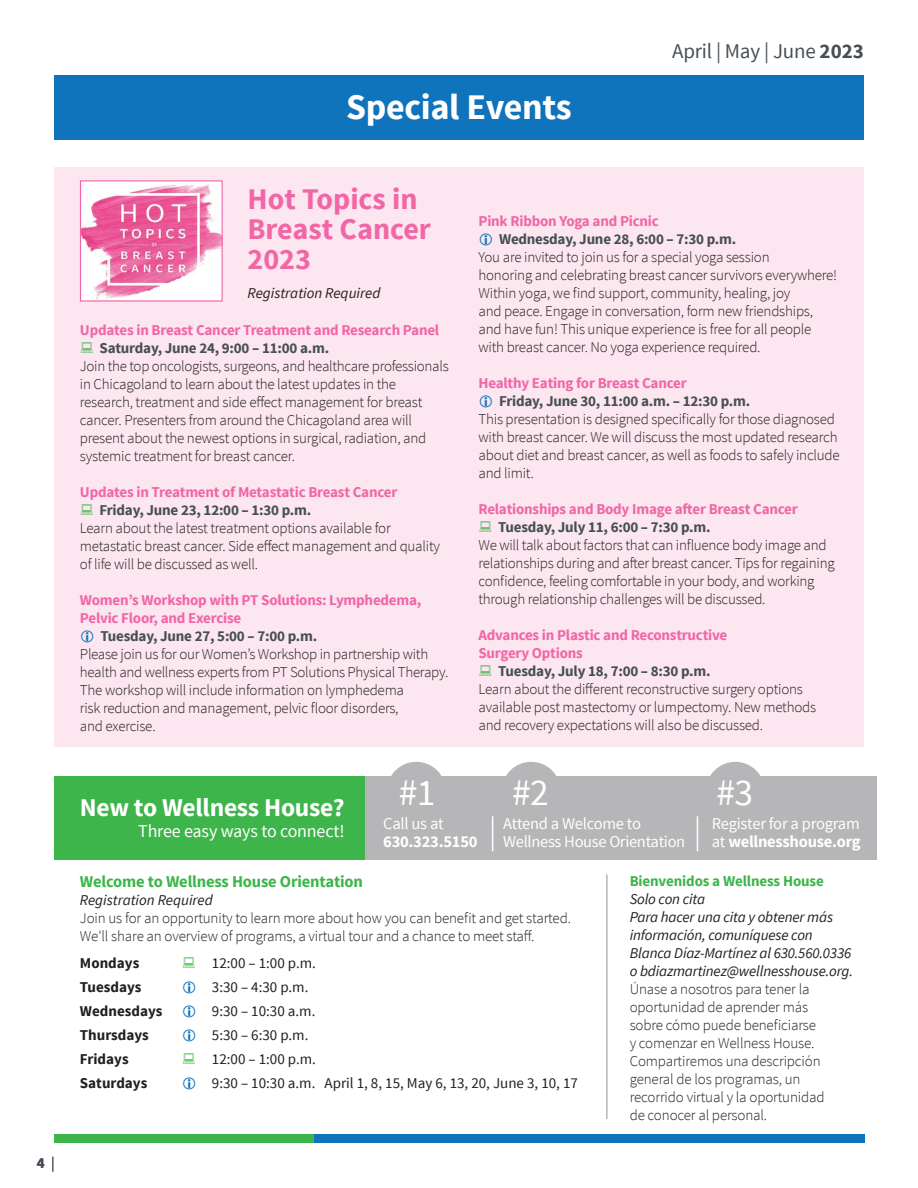
<style>
.page{position:relative;width:918px;height:1188px;background:#fff}
.page>*{position:absolute;margin:0;border:0;box-sizing:border-box;transform-origin:0 0}
.t1{font:37.5px "Source Sans Pro";color:#fff}
.t2{font:700 36px "Source Sans Pro";letter-spacing:-.01em;color:#fff}
.t3{font:700 30px/30px "Source Sans Pro";color:#f166a7}
.t4{font:700 25.5px "Source Sans Pro";letter-spacing:-.01em;color:#fff}
.t5{font:21px "Source Sans Pro";letter-spacing:-.01em;color:#464f55}
.t6{font:18px "Source Sans Pro";letter-spacing:-.01em;color:#fff}
.t7{font:16.5px/18px "Source Sans Pro";letter-spacing:-.02em;color:#fff}
.t8{font:700 16.5px "Source Sans Pro";letter-spacing:-.01em;color:#3db54a}
.t9{font:700 16.5px "Source Sans Pro";letter-spacing:-.015em;color:#fff}
.t10{font:300 15px/18px "Source Sans Pro";letter-spacing:-.015em;color:#231f20}
.t11{font:700 15px/18px "Source Sans Pro";letter-spacing:-.015em;color:#f166a7}
.t12{font:700 15px "Source Sans Pro";letter-spacing:-.015em;color:#464f55}
.t13{font:italic 15px/18px "Source Sans Pro";letter-spacing:-.01em;color:#231f20}
.t14{font:15px "Source Sans Pro";color:#231f20}
.t15{font:700 15px "Source Sans Pro";color:#231f20}
.t16{font:700 15px "Source Sans Pro";letter-spacing:-.01em;color:#3db54a}
.s1{font-weight:400}
.s2{font-weight:700}
</style>
<div class="page">
<div style="left:54px;top:76px;width:810px;height:64px;background:#1074bc"></div>
<div style="left:313px;top:1134px;width:552px;height:9px;background:#1074bc"></div>
<div style="left:54px;top:1134px;width:259px;height:9px;background:#3db54a"></div>
<hr style="left:606px;top:874px;width:2px;height:245px;background:#b6b6b8">
<div style="left:344px;top:776px;width:533px;height:84px;background:#b6b6b8"></div>
<div style="left:54px;top:776px;width:310px;height:84px;background:#3db54a"></div>
<div style="left:388px;top:763px;width:56px;height:56px;background:#b6b6b8;border-radius:50%"></div>
<div style="left:387px;top:762px;width:59px;height:59px;border:3px solid #b6b6b8;border-radius:50%"></div>
<div style="left:503px;top:763px;width:56px;height:56px;background:#b6b6b8;border-radius:50%"></div>
<div style="left:502px;top:762px;width:59px;height:59px;border:3px solid #b6b6b8;border-radius:50%"></div>
<div style="left:707px;top:763px;width:56px;height:56px;background:#b6b6b8;border-radius:50%"></div>
<div style="left:706px;top:762px;width:59px;height:59px;border:3px solid #b6b6b8;border-radius:50%"></div>
<hr style="left:492px;top:816px;width:1px;height:35px;background:#fff">
<hr style="left:697px;top:816px;width:1px;height:35px;background:#fff">
<div style="left:54px;top:167px;width:810px;height:580px;background:#fce6ef"></div>
<img style="left:82px;top:182px;width:139px;height:118px">
<div style="left:80px;top:180px;width:143px;height:122px;border:1px solid #f166a7"></div>
<p class="t12" style="left:37px;top:1154px;width:19px">4 <span class="s1">|</span></p>
<h2 class="t2" style="left:346px;top:84px;width:227px">Special Events</h2>
<h3 class="t5" style="left:672px;top:38px;width:193px">April | May | June <span class="s2">2023</span></h3>
<h3 class="t3" style="left:248px;top:186px;width:185px">Hot Topics in<br>Breast Cancer<br>2023</h3>
<p class="t13" style="left:248px;top:284px;width:134px">Registration Required</p>
<p class="t11" style="left:80px;top:321px;width:361px">Updates in Breast Cancer Treatment and Research Panel</p>
<p class="t12" style="left:100px;top:338px;width:231px">Saturday, June 24, 9:00 – 11:00 a.m.</p>
<p class="t10" style="left:80px;top:357px;width:370px">Join the top oncologists, surgeons, and healthcare professionals in Chicagoland to learn about the latest updates in the research, treatment and side effect management for breast cancer. Presenters from around the Chicagoland area will present about the newest options in surgical, radiation, and systemic treatment for breast cancer.</p>
<p class="t11" style="left:80px;top:483px;width:319px">Updates in Treatment of Metastatic Breast Cancer</p>
<p class="t12" style="left:100px;top:500px;width:213px">Friday, June 23, 12:00 – 1:30 p.m.</p>
<p class="t10" style="left:80px;top:519px;width:362px">Learn about the latest treatment options available for metastatic breast cancer. Side effect management and quality of life will be discussed as well.</p>
<p class="t11" style="left:80px;top:591px;width:343px">Women’s Workshop with PT Solutions: Lymphedema,<br>Pelvic Floor, and Exercise</p>
<p class="t12" style="left:100px;top:626px;width:218px">Tuesday, June 27, 5:00 – 7:00 p.m.</p>
<p class="t10" style="left:80px;top:645px;width:370px">Please join us for our Women’s Workshop in partnership with health and wellness experts from PT Solutions Physical Therapy.<br>The workshop will include information on lymphedema<br>risk reduction and management, pelvic floor disorders,<br>and exercise.</p>
<p class="t11" style="left:478px;top:213px;width:182px">Pink Ribbon Yoga and Picnic</p>
<p class="t12" style="left:499px;top:230px;width:239px">Wednesday, June 28, 6:00 – 7:30 p.m.</p>
<p class="t10" style="left:478px;top:249px;width:360px">You are invited to join us for a special yoga session<br>honoring and celebrating breast cancer survivors everywhere!<br>Within yoga, we find support, community, healing, joy<br>and peace. Engage in conversation, form new friendships, and have fun! This unique experience is free for all people with breast cancer. No yoga experience required.</p>
<p class="t11" style="left:478px;top:375px;width:210px">Healthy Eating for Breast Cancer</p>
<p class="t12" style="left:499px;top:392px;width:253px">Friday, June 30, 11:00 a.m. – 12:30 p.m.</p>
<p class="t10" style="left:479px;top:411px;width:363px">This presentation is designed specifically for those diagnosed with breast cancer. We will discuss the most updated research about diet and breast cancer, as well as foods to safely include and limit.</p>
<p class="t11" style="left:479px;top:501px;width:321px">Relationships and Body Image after Breast Cancer</p>
<p class="t12" style="left:498px;top:518px;width:214px">Tuesday, July 11, 6:00 – 7:30 p.m.</p>
<p class="t10" style="left:479px;top:537px;width:358px">We will talk about factors that can influence body image and relationships during and after breast cancer. Tips for regaining confidence, feeling comfortable in your body, and working through relationship challenges will be discussed.</p>
<p class="t11" style="left:479px;top:627px;width:250px">Advances in Plastic and Reconstructive<br>Surgery Options</p>
<p class="t12" style="left:498px;top:662px;width:214px">Tuesday, July 18, 7:00 – 8:30 p.m.</p>
<p class="t10" style="left:479px;top:681px;width:339px">Learn about the different reconstructive surgery options available post mastectomy or lumpectomy. New methods and recovery expectations will also be discussed.</p>
<h3 class="t4" style="left:80px;top:791px;width:266px">New to Wellness House?</h3>
<p class="t6" style="left:138px;top:820px;width:208px">Three easy ways to connect!</p>
<h1 class="t1" style="left:399px;top:769px;width:38px">#1</h1>
<h1 class="t1" style="left:512px;top:769px;width:38px">#2</h1>
<h1 class="t1" style="left:717px;top:769px;width:38px">#3</h1>
<p class="t7" style="left:383px;top:814px;width:62px">Call us at</p>
<p class="t9" style="left:383px;top:831px;width:96px">630.323.5150</p>
<p class="t7" style="left:503px;top:814px;width:184px">Attend a Welcome to<br>Wellness House Orientation</p>
<p class="t7" style="left:712px;top:814px;width:151px">Register for a program at <span class="s2">wellnesshouse.org</span></p>
<p class="t8" style="left:80px;top:871px;width:285px">Welcome to Wellness House Orientation</p>
<p class="t13" style="left:80px;top:891px;width:134px">Registration Required</p>
<p class="t10" style="left:80px;top:909px;width:493px">Join us for an opportunity to learn more about how you can benefit and get started.<br>We'll share an overview of programs, a virtual tour and a chance to meet staff.</p>
<p class="t15" style="left:80px;top:953px;width:61px">Mondays</p>
<p class="t14" style="left:212px;top:953px;width:106px">12:00 – 1:00 p.m.</p>
<p class="t15" style="left:80px;top:977px;width:63px">Tuesdays</p>
<p class="t14" style="left:212px;top:977px;width:98px">3:30 – 4:30 p.m.</p>
<p class="t15" style="left:80px;top:1001px;width:84px">Wednesdays</p>
<p class="t14" style="left:212px;top:1001px;width:105px">9:30 – 10:30 a.m.</p>
<p class="t15" style="left:80px;top:1025px;width:70px">Thursdays</p>
<p class="t14" style="left:212px;top:1025px;width:98px">5:30 – 6:30 p.m.</p>
<p class="t15" style="left:80px;top:1049px;width:50px">Fridays</p>
<p class="t14" style="left:212px;top:1049px;width:106px">12:00 – 1:00 p.m.</p>
<p class="t15" style="left:80px;top:1073px;width:69px">Saturdays</p>
<p class="t14" style="left:212px;top:1073px;width:368px">9:30 – 10:30 a.m. April 1, 8, 15, May 6, 13, 20, June 3, 10, 17</p>
<p class="t16" style="left:630px;top:871px;width:196px">Bienvenidos a Wellness House</p>
<p class="t13" style="left:630px;top:890px;width:225px">Solo con cita<br>Para hacer una cita y obtener más información, comuníquese con<br>Blanca Díaz-Martínez al 630.560.0336 o bdiazmartinez@wellnesshouse.org.</p>
<p class="t10" style="left:630px;top:980px;width:196px">Únase a nosotros para tener la oportunidad de aprender más sobre cómo puede beneficiarse y comenzar en Wellness House.<br>Compartiremos una descripción general de los programas, un recorrido virtual y la oportunidad de conocer al personal.</p>
</div>
